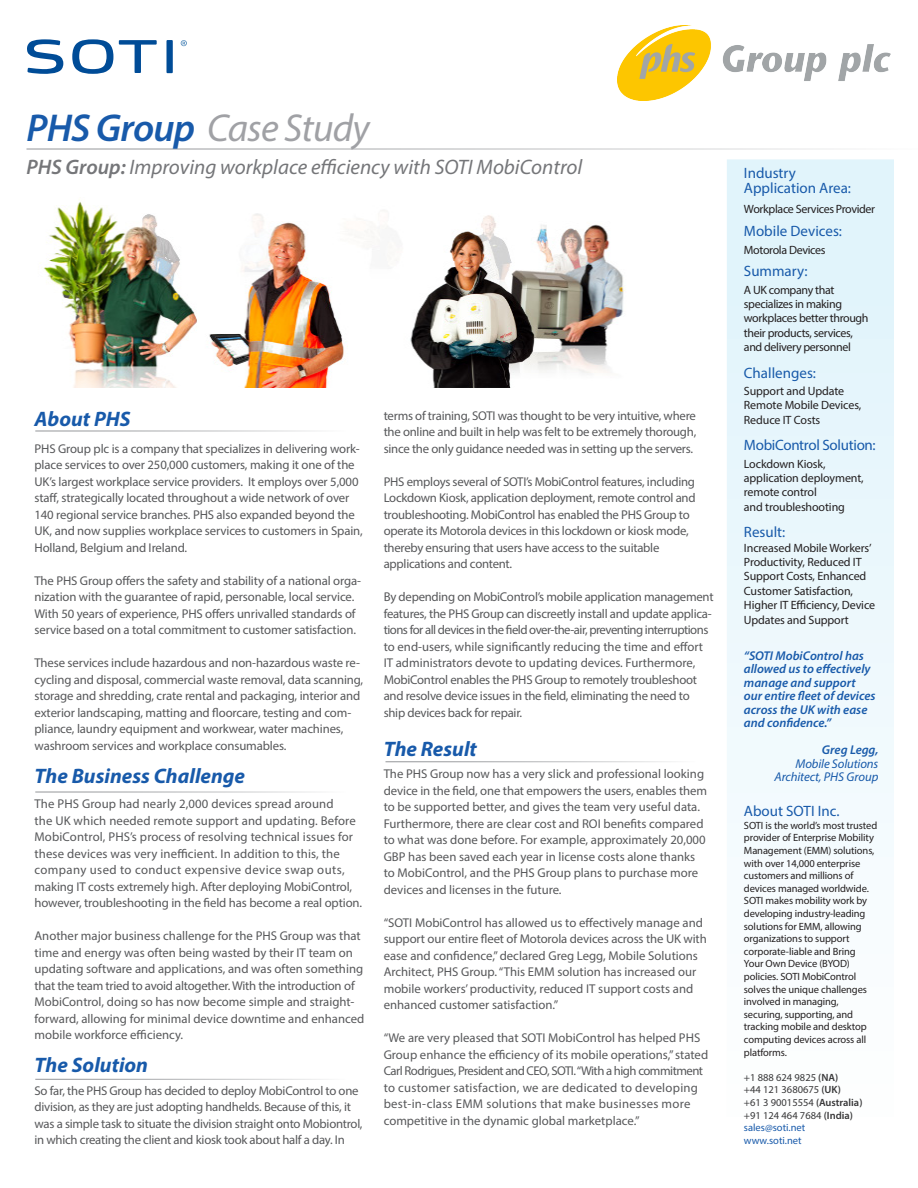
<style>
.page{position:relative;width:918px;height:1188px;background:#fff}
.page>*{position:absolute;margin:0;border:0;box-sizing:border-box;transform-origin:0 0}
.t1{font:italic 39px "Myriad Pro";letter-spacing:-.02em;color:#a0a1a5}
.t2{font:italic 21px "Myriad Pro";color:#757679}
.Body_Text_Headers{font:italic 700 21px "Myriad Pro";color:#185aaa}
.t3{font:15px/15px "Myriad Pro";color:#185aaa}
.t4{font:15px "Myriad Pro";letter-spacing:-.02em;color:#185aaa}
.t5{font:12.75px/16.5px "Myriad Pro";letter-spacing:-.01em;color:#57585a}
.t6{font:12.75px/16.5px "Myriad Pro";letter-spacing:.01em;color:#57585a}
.t7{font:italic 600 12.75px/13.5px "Myriad Pro";color:#185aaa}
.t8{font:italic 12.75px/13.5px "Myriad Pro";letter-spacing:-.01em;color:#185aaa;text-align:right}
.t9{font:12px/14.4px "Myriad Pro";letter-spacing:-.01em;color:#231f20}
.t10{font:12px/14.4px "Myriad Pro";letter-spacing:-.03em;color:#231f20}
.t11{font:10.5px/12.6px "Myriad Pro";letter-spacing:-.01em;color:#231f20}
.t12{font:10.5px/12.6px "Myriad Pro";color:#383839}
.t13{font:10.5px "Myriad Pro";color:#185aaa}
.s1{font-weight:600;color:#185aaa}
.s2{font-weight:600}
</style>
<div class="page">
<hr style="left:35px;top:431px;width:311px;height:1px;background:#939598">
<hr style="left:35px;top:792px;width:311px;height:1px;background:#939598">
<hr style="left:386px;top:761px;width:310px;height:1px;background:#939598">
<hr style="left:35px;top:1079px;width:311px;height:1px;background:#939598">
<hr style="left:27px;top:149px;width:891px;height:1px;background:#939598">
<svg style="left:727px;top:159px;width:167px;height:698px"></svg>
<img style="left:40px;top:201px;width:585px;height:187px">
<img style="left:618px;top:26px;width:273px;height:74px">
<svg style="left:72px;top:39px;width:41px;height:35px"></svg>
<svg style="left:119px;top:40px;width:38px;height:33px"></svg>
<div style="left:167px;top:40px;width:6px;height:33px;background:#004c97"></div>
<svg style="left:27px;top:39px;width:36px;height:35px"></svg>
<svg style="left:181px;top:40px;width:6px;height:6px"></svg>
<p class="t1" style="left:27px;top:104px;width:345px"><span class="s1">PHS Group</span> Case Study</p>
<p class="t2" style="left:27px;top:154px;width:557px"><span class="s2">PHS Group:</span> Improving workplace efficiency with SOTI MobiControl</p>
<p class="t3" style="left:744px;top:165px;width:109px">Industry<br>Application Area:</p>
<p class="t10" style="left:744px;top:202px;width:133px">Workplace Services Provider</p>
<p class="t3" style="left:744px;top:223px;width:100px">Mobile Devices:</p>
<p class="t10" style="left:744px;top:242px;width:83px">Motorola Devices</p>
<p class="t3" style="left:744px;top:263px;width:65px">Summary:</p>
<p class="t10" style="left:744px;top:282px;width:126px">A UK company that specializes in making workplaces better through their products, services, and delivery personnel</p>
<p class="t3" style="left:744px;top:365px;width:74px">Challenges:</p>
<p class="t9" style="left:744px;top:384px;width:119px">Support and Update<br>Remote Mobile Devices,<br>Reduce IT Costs</p>
<p class="t4" style="left:744px;top:436px;width:133px">MobiControl Solution:</p>
<p class="t9" style="left:744px;top:456px;width:121px">Lockdown Kiosk, application deployment, remote control</p>
<p class="t9" style="left:744px;top:499px;width:102px">and troubleshooting</p>
<p class="t3" style="left:744px;top:524px;width:43px">Result:</p>
<p class="t9" style="left:744px;top:540px;width:133px">Increased Mobile Workers’<br>Productivity, Reduced IT<br>Support Costs, Enhanced<br>Customer Satisfaction,<br>Higher IT Efficiency, Device<br>Updates and Support</p>
<p class="t7" style="left:744px;top:648px;width:133px">“SOTI MobiControl has allowed us to effectively manage and support our entire fleet of devices across the UK with ease and confidence.”</p>
<p class="t7" style="left:822px;top:743px;width:58px">Greg Legg,</p>
<p class="t8" style="left:774px;top:756px;width:105px">Mobile Solutions<br>Architect, PHS Group</p>
<p class="t3" style="left:744px;top:803px;width:97px">About SOTI Inc.</p>
<p class="t11" style="left:744px;top:819px;width:135px">SOTI is the world’s most trusted provider of Enterprise Mobility<br>Management (EMM) solutions, with over 14,000 enterprise customers and millions of devices managed worldwide.<br>SOTI makes mobility work by developing industry-leading solutions for EMM, allowing organizations to support corporate-liable and Bring<br>Your Own Device (BYOD) policies. SOTI MobiControl solves the unique challenges involved in managing, securing, supporting, and tracking mobile and desktop computing devices across all platforms.</p>
<p class="t12" style="left:744px;top:1071px;width:120px">+1 888 624 9825 <span class="s2">(NA)<br></span>+44 121 3680675 <span class="s2">(UK)<br></span>+61 3 90015554 <span class="s2">(Australia) </span>+91 124 464 7684 <span class="s2">(India)</span></p>
<p class="t13" style="left:744px;top:1121px;width:63px">sales@soti.net</p>
<p class="t13" style="left:744px;top:1134px;width:59px">www.soti.net</p>
<p class="t5" style="left:384px;top:407px;width:314px;text-align:justify">terms of training, SOTI was thought to be very intuitive, where the online and built in help was felt to be extremely thorough, since the only guidance needed was in setting up the servers.</p>
<p class="t5" style="left:384px;top:473px;width:313px">PHS employs several of SOTI’s MobiControl features, including Lockdown Kiosk, application deployment, remote control and troubleshooting. MobiControl has enabled the PHS Group to operate its Motorola devices in this lockdown or kiosk mode, thereby ensuring that users have access to the suitable applications and content.</p>
<p class="t5" style="left:384px;top:588px;width:331px">By depending on MobiControl’s mobile application management features, the PHS Group can discreetly install and update applica&shy;tions for all devices in the field over-the-air, preventing interruptions to end-users, while significantly reducing the time and effort IT administrators devote to updating devices. Furthermore, MobiControl enables the PHS Group to remotely troubleshoot and resolve device issues in the field, eliminating the need to ship devices back for repair.</p>
<p class="Body_Text_Headers" style="left:384px;top:735px;width:95px">The Result</p>
<p class="t5" style="left:384px;top:765px;width:325px">The PHS Group now has a very slick and professional looking device in the field, one that empowers the users, enables them to be supported better, and gives the team very useful data.<br>Furthermore, there are clear cost and ROI benefits compared to what was done before. For example, approximately 20,000<br>GBP has been saved each year in license costs alone thanks to MobiControl, and the PHS Group plans to purchase more devices and licenses in the future.</p>
<p class="t5" style="left:384px;top:914px;width:325px">“SOTI MobiControl has allowed us to effectively manage and support our entire fleet of Motorola devices across the UK with ease and confidence,” declared Greg Legg, Mobile Solutions Architect, PHS Group. “This EMM solution has increased our mobile workers’ productivity, reduced IT support costs and enhanced customer satisfaction.”</p>
<p class="t5" style="left:384px;top:1029px;width:326px">“We are very pleased that SOTI MobiControl has helped PHS Group enhance the efficiency of its mobile operations,” stated Carl Rodrigues, President and CEO, SOTI. “With a high commitment to customer satisfaction, we are dedicated to developing best-in-class EMM solutions that make businesses more competitive in the dynamic global marketplace.”</p>
<p class="Body_Text_Headers" style="left:34px;top:405px;width:98px">About PHS</p>
<p class="t5" style="left:34px;top:440px;width:330px">PHS Group plc is a company that specializes in delivering work&shy;place services to over 250,000 customers, making it one of the UK’s largest workplace service providers. It employs over 5,000 staff, strategically located throughout a wide network of over 140 regional service branches. PHS also expanded beyond the UK, and now supplies workplace services to customers in Spain, Holland, Belgium and Ireland.</p>
<p class="t5" style="left:34px;top:572px;width:328px">The PHS Group offers the safety and stability of a national orga&shy;nization with the guarantee of rapid, personable, local service.<br>With 50 years of experience, PHS offers unrivalled standards of service based on a total commitment to customer satisfaction.</p>
<p class="t5" style="left:34px;top:655px;width:330px">These services include hazardous and non-hazardous waste re&shy;cycling and disposal, commercial waste removal, data scanning, storage and shredding, crate rental and packaging, interior and exterior landscaping, matting and floorcare, testing and com&shy;pliance, laundry equipment and workwear, water machines, washroom services and workplace consumables.</p>
<p class="Body_Text_Headers" style="left:34px;top:762px;width:212px">The Business Challenge</p>
<p class="t6" style="left:34px;top:796px;width:329px">The PHS Group had nearly 2,000 devices spread around<br>the UK which needed remote support and updating. Before MobiControl, PHS’s process of resolving technical issues for these devices was very inefficient. In addition to this, the company used to conduct expensive device swap outs, making IT costs extremely high. After deploying MobiControl, however, troubleshooting in the field has become a real option.</p>
<p class="t5" style="left:34px;top:928px;width:331px">Another major business challenge for the PHS Group was that time and energy was often being wasted by their IT team on updating software and applications, and was often something that the team tried to avoid altogether. With the introduction of MobiControl, doing so has now become simple and straight&shy;forward, allowing for minimal device downtime and enhanced mobile workforce efficiency.</p>
<p class="Body_Text_Headers" style="left:34px;top:1052px;width:115px">The Solution</p>
<p class="t5" style="left:34px;top:1082px;width:330px">So far, the PHS Group has decided to deploy MobiControl to one division, as they are just adopting handhelds. Because of this, it was a simple task to situate the division straight onto Mobiontrol, in which creating the client and kiosk took about half a day. In</p>
</div>
